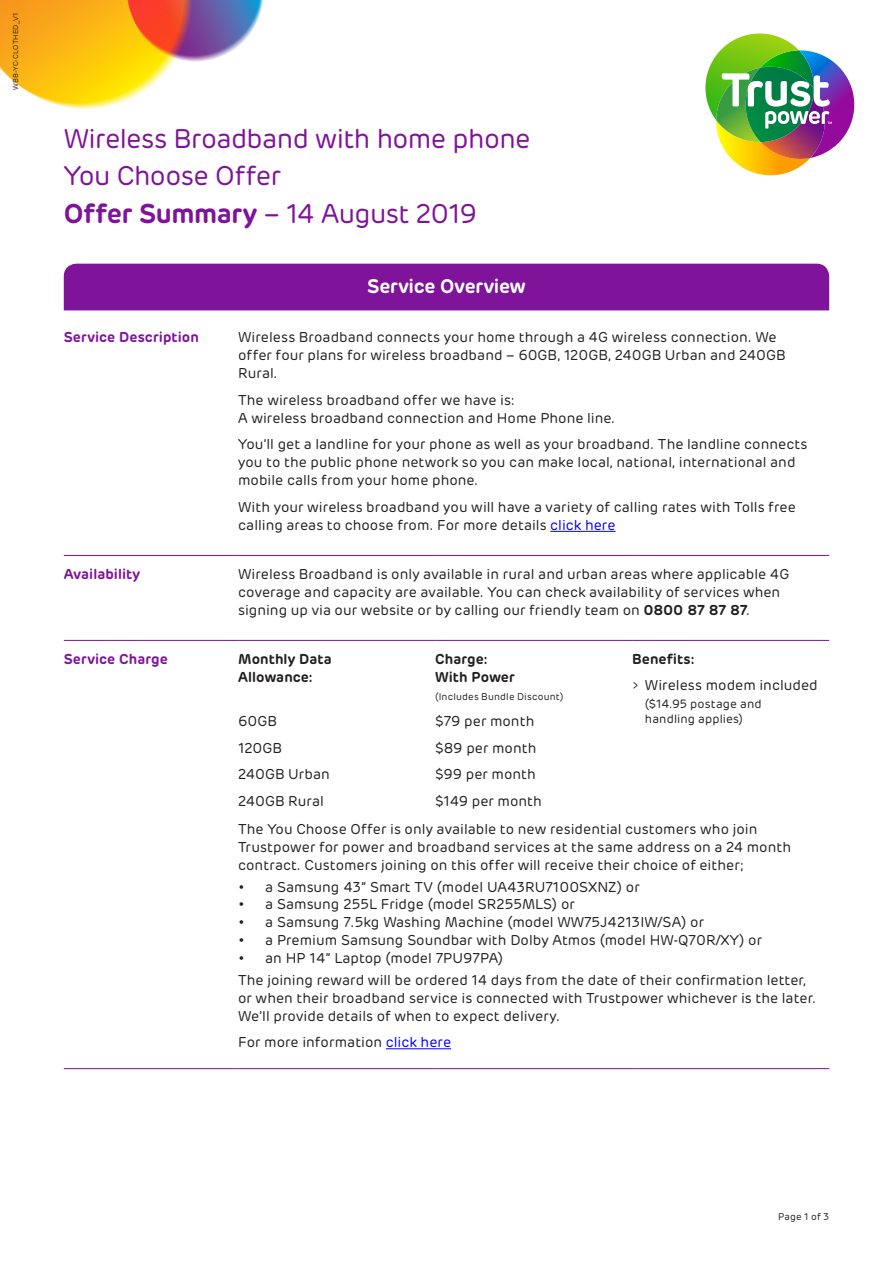
<style>
.page{position:relative;width:893px;height:1263px;background:#fff}
.page>*{position:absolute;margin:0;border:0;box-sizing:border-box;transform-origin:0 0}
.t1{font:27px/37.5px "Rubrik";letter-spacing:-.025em;color:#7f1399}
.Table-headers{font:600 19.5px "Rubrik";letter-spacing:-.015em;color:#fff}
.Table-body-copy{font:14.25px/18px "Rubrik";color:#231f20}
.Table-subhead_black{font:600 14.25px/18px "Rubrik";letter-spacing:.005em;color:#231f20}
.Table-sub-headers{font:600 14.25px "Rubrik";letter-spacing:.005em;color:#7f1399}
.Table-body-copy-2{font:12px/15px "Rubrik";letter-spacing:.01em;color:#231f20}
.Table-subhead_black-2{font:9.75px "Rubrik";letter-spacing:.02em;color:#231f20}
.Page-numbers{font:9.75px "Rubrik";letter-spacing:.015em;color:#231f20}
.t2{font:7.2px "Rubrik";letter-spacing:.03em;color:#231f20}
.s1{font-weight:600}
.s2{color:#00f}
.s3{font-size:10.5px}
</style>
<div class="page">
<img style="left:213px;top:0;width:50px;height:59px">
<img style="left:0;top:0;width:213px;height:109px">
<svg style="left:705px;top:33px;width:150px;height:143px"></svg>
<div style="left:64px;top:264px;width:765px;height:46px;background:#7f1399"></div>
<hr style="left:64px;top:555px;width:174px;height:1px;background:#7f1399">
<hr style="left:238px;top:555px;width:197px;height:1px;background:#7f1399">
<hr style="left:435px;top:555px;width:197px;height:1px;background:#7f1399">
<hr style="left:632px;top:555px;width:197px;height:1px;background:#7f1399">
<hr style="left:64px;top:640px;width:174px;height:1px;background:#7f1399">
<hr style="left:238px;top:640px;width:197px;height:1px;background:#7f1399">
<hr style="left:435px;top:640px;width:197px;height:1px;background:#7f1399">
<hr style="left:632px;top:640px;width:197px;height:1px;background:#7f1399">
<hr style="left:64px;top:1068px;width:174px;height:1px;background:#7f1399">
<hr style="left:238px;top:1068px;width:197px;height:1px;background:#7f1399">
<hr style="left:435px;top:1068px;width:197px;height:1px;background:#7f1399">
<hr style="left:632px;top:1068px;width:197px;height:1px;background:#7f1399">
<hr style="left:550px;top:531px;width:66px;height:1px;background:#00f">
<hr style="left:386px;top:1048px;width:65px;height:1px;background:#00f">
<p class="t2" style="left:11px;top:90px;width:79px;rotate:-90deg">WBB-YC-CLOTHED_V1</p>
<p class="t1" style="left:64px;top:120px;width:468px">Wireless Broadband with home phone<br>You Choose Offer</p>
<p class="t1" style="left:64px;top:195px;width:415px"><span class="s1">Offer Summary</span> – 14 August 2019</p>
<p class="Table-headers" style="left:367px;top:274px;width:160px">Service Overview</p>
<p class="Table-sub-headers" style="left:64px;top:328px;width:137px">Service Description</p>
<p class="Table-body-copy" style="left:238px;top:329px;width:549px">Wireless Broadband connects your home through a 4G wireless connection. We offer four plans for wireless broadband – 60GB, 120GB, 240GB Urban and 240GB<br>Rural.</p>
<p class="Table-body-copy" style="left:238px;top:391px;width:379px">The wireless broadband offer we have is:<br>A wireless broadband connection and Home Phone line.</p>
<p class="Table-body-copy" style="left:238px;top:436px;width:571px">You’ll get a landline for your phone as well as your broadband. The landline connects you to the public phone network so you can make local, national, international and mobile calls from your home phone.</p>
<p class="Table-body-copy" style="left:238px;top:498px;width:559px">With your wireless broadband you will have a variety of calling rates with Tolls free calling areas to choose from. For more details <span class="s2">click here</span></p>
<p class="Table-sub-headers" style="left:64px;top:565px;width:78px">Availability</p>
<p class="Table-body-copy" style="left:238px;top:565px;width:553px">Wireless Broadband is only available in rural and urban areas where applicable 4G coverage and capacity are available. You can check availability of services when signing up via our website or by calling our friendly team on <span class="s1">0800 87 87 87</span>.</p>
<p class="Table-sub-headers" style="left:64px;top:650px;width:106px">Service Charge</p>
<p class="Table-subhead_black" style="left:238px;top:650px;width:95px">Monthly Data<br>Allowance:</p>
<p class="Table-body-copy" style="left:238px;top:713px;width:40px">60GB</p>
<p class="Table-body-copy" style="left:238px;top:739px;width:45px">120GB</p>
<p class="Table-body-copy" style="left:238px;top:766px;width:93px">240GB Urban</p>
<p class="Table-body-copy" style="left:238px;top:792px;width:87px">240GB Rural</p>
<p class="Table-subhead_black" style="left:632px;top:650px;width:64px">Benefits:</p>
<p class="Table-body-copy" style="left:632px;top:677px;width:187px"><span class="s3">&gt;</span> Wireless modem included</p>
<p class="Table-body-copy-2" style="left:645px;top:697px;width:118px">($14.95 postage and handling applies)</p>
<p class="Table-subhead_black" style="left:435px;top:650px;width:81px">Charge:<br>With Power</p>
<p class="Table-subhead_black-2" style="left:435px;top:691px;width:130px">(Includes Bundle Discount)</p>
<p class="Table-body-copy" style="left:435px;top:713px;width:101px">$79 per month</p>
<p class="Table-body-copy" style="left:435px;top:739px;width:103px">$89 per month</p>
<p class="Table-body-copy" style="left:435px;top:766px;width:102px">$99 per month</p>
<p class="Table-body-copy" style="left:435px;top:792px;width:108px">$149 per month</p>
<p class="Table-body-copy" style="left:238px;top:820px;width:554px">The You Choose Offer is only available to new residential customers who join<br>Trustpower for power and broadband services at the same address on a 24 month contract. Customers joining on this offer will receive their choice of either;</p>
<p class="Table-body-copy" style="left:238px;top:878px;width:403px">• a Samsung 43” Smart TV (model UA43RU7100SXNZ) or</p>
<p class="Table-body-copy" style="left:238px;top:896px;width:338px">• a Samsung 255L Fridge (model SR255MLS) or</p>
<p class="Table-body-copy" style="left:238px;top:913px;width:467px">• a Samsung 7.5kg Washing Machine (model WW75J4213IW/SA) or</p>
<p class="Table-body-copy" style="left:238px;top:931px;width:525px">• a Premium Samsung Soundbar with Dolby Atmos (model HW-Q70R/XY) or</p>
<p class="Table-body-copy" style="left:238px;top:949px;width:267px">• an HP 14” Laptop (model 7PU97PA)</p>
<p class="Table-body-copy" style="left:238px;top:971px;width:579px">The joining reward will be ordered 14 days from the date of their confirmation letter, or when their broadband service is connected with Trustpower whichever is the later.<br>We’ll provide details of when to expect delivery.</p>
<p class="Table-body-copy" style="left:238px;top:1034px;width:215px">For more information <span class="s2">click here</span></p>
<p class="Page-numbers" style="left:778px;top:1211px;width:53px">Page 1 of 3</p>
</div>
